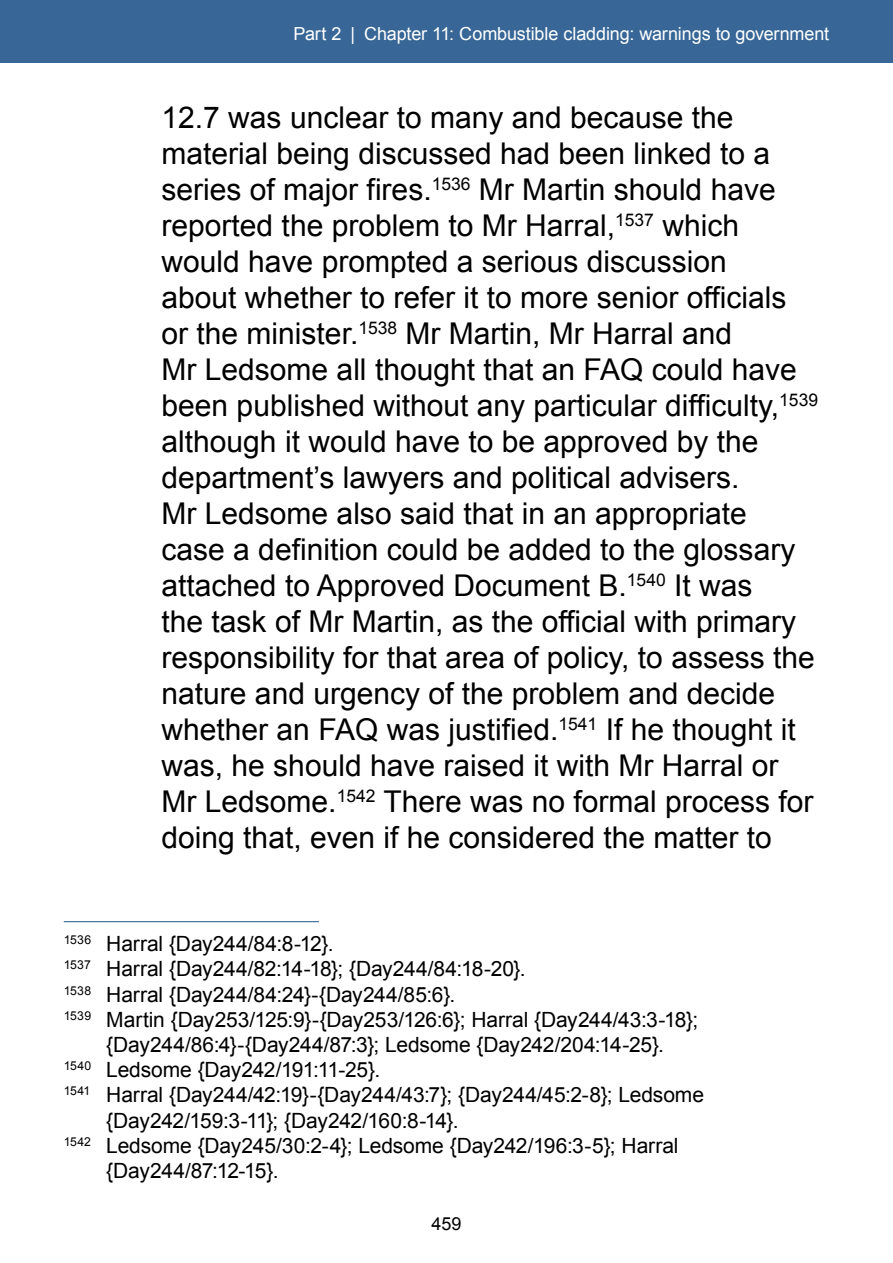
<style>
.page{position:relative;width:893px;height:1263px;background:#fff}
.page>*{position:absolute;margin:0;border:0;box-sizing:border-box;transform-origin:0 0}
.t1{font:30px/36px "Arial";color:#000}
.Footnote_Text{font:21px/25.2px "Arial";letter-spacing:-.005em;color:#000}
.t2{font:18px "Arial";letter-spacing:-.005em;color:#fff}
.t3{font:18px "Arial";color:#000}
</style>
<div class="page">
<div style="left:0;top:0;width:893px;height:63px;background:#386797"></div>
<hr style="left:64px;top:921px;width:255px;height:1px;background:#386797">
<p class="t2" style="left:293px;top:22px;width:537px">Part 2 | Chapter 11: Combustible cladding: warnings to government</p>
<p class="t1" style="left:162px;top:100px;width:658px">12.7 was unclear to many and because the material being discussed had been linked to a series of major fires.<sup>1536</sup> Mr Martin should have reported the problem to Mr Harral,<sup>1537</sup> which would have prompted a serious discussion<br>about whether to refer it to more senior officials or the minister.<sup>1538</sup> Mr Martin, Mr Harral and<br>Mr Ledsome all thought that an FAQ could have been published without any particular difficulty,<sup>1539 </sup>although it would have to be approved by the department’s lawyers and political advisers.<br>Mr Ledsome also said that in an appropriate<br>case a definition could be added to the glossary attached to Approved Document B.<sup>1540</sup> It was<br>the task of Mr Martin, as the official with primary responsibility for that area of policy, to assess the nature and urgency of the problem and decide whether an FAQ was justified.<sup>1541</sup> If he thought it was, he should have raised it with Mr Harral or Mr Ledsome.<sup>1542</sup> There was no formal process for doing that, even if he considered the matter to</p>
<p class="Footnote_Text" style="left:64px;top:931px;width:271px"><sup>1536</sup> Harral {Day244/84:8-12}.</p>
<p class="Footnote_Text" style="left:64px;top:956px;width:463px"><sup>1537</sup> Harral {Day244/82:14-18}; {Day244/84:18-20}.</p>
<p class="Footnote_Text" style="left:64px;top:982px;width:393px"><sup>1538</sup> Harral {Day244/84:24}-{Day244/85:6}.</p>
<p class="Footnote_Text" style="left:64px;top:1007px;width:636px;text-align:center"><sup>1539</sup> Martin {Day253/125:9}-{Day253/126:6}; Harral {Day244/43:3-18}; {Day244/86:4}-{Day244/87:3}; Ledsome {Day242/204:14-25}.</p>
<p class="Footnote_Text" style="left:64px;top:1057px;width:318px"><sup>1540</sup> Ledsome {Day242/191:11-25}.</p>
<p class="Footnote_Text" style="left:106px;top:1082px;width:599px;text-indent:-43px"><sup>1541</sup> Harral {Day244/42:19}-{Day244/43:7}; {Day244/45:2-8}; Ledsome {Day242/159:3-11}; {Day242/160:8-14}.</p>
<p class="Footnote_Text" style="left:106px;top:1133px;width:574px;text-indent:-43px"><sup>1542</sup> Ledsome {Day245/30:2-4}; Ledsome {Day242/196:3-5}; Harral {Day244/87:12-15}.</p>
<p class="t3" style="left:431px;top:1212px;width:32px">459</p>
</div>
